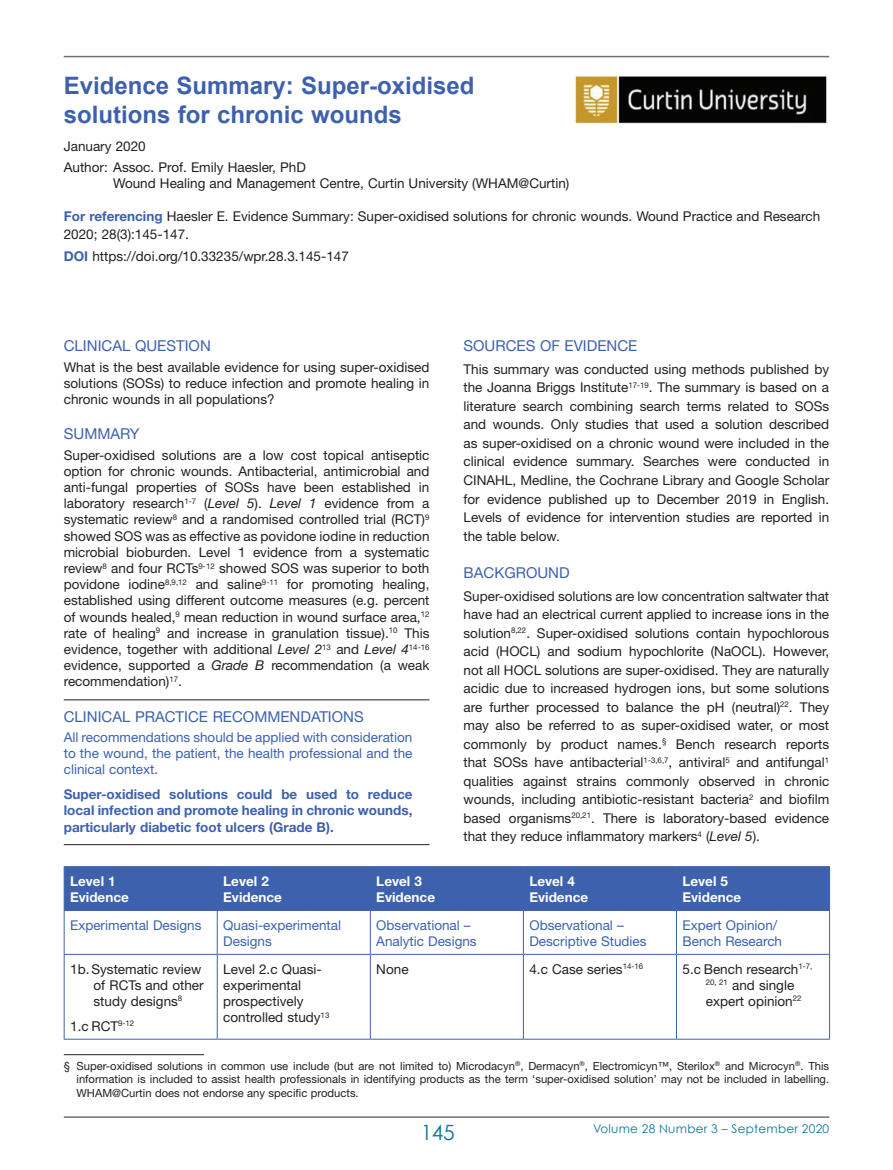
<style>
.page{position:relative;width:893px;height:1170px;background:#fff}
.page>*{position:absolute;margin:0;border:0;box-sizing:border-box;transform-origin:0 0}
.JBI_Title{font:700 24px/28.8px "Arial";color:#3d61ad}
.t1{font:21px "Century Gothic";color:#0c7799}
.WPR_JBI_Heading{font:15px "Helvetica Neue";color:#3d61ad}
.WPR_JBI_Head_-_Rule{font:15px "Helvetica Neue";color:#3d61ad}
.WPR_JBI_body{font:13.5px/16.2px "Helvetica Neue";color:#231f20}
.WP_R_Galley{font:13.5px/18px "Helvetica Neue";color:#231f20}
.WPR_JBI_body-2{font:13.5px/16.2px "Helvetica Neue";color:#3d61ad}
.WPR_JBI_body_-_rule{font:700 13.5px/16.2px "Helvetica Neue";color:#3d61ad;text-align:justify}
.WPR_JBI_Body_-_blue{font:13.5px/16.2px "Helvetica Neue";color:#3d61ad;text-align:justify}
.WPR_JBI_body-3{font:700 13.5px "Helvetica Neue";color:#fff}
.t2{font:12px "Century Gothic";letter-spacing:.02em;color:#0c7799}
.WPR_JBI_References{font:11.25px/13.5px "Helvetica Neue";color:#231f20;text-align:justify}
.s1{font-weight:700;color:#3d61ad}
.s2{font-style:italic}
</style>
<div class="page">
<hr style="left:64px;top:1116px;width:765px;height:1px;background:#707071">
<hr style="left:64px;top:56px;width:765px;height:1px;background:#707071">
<img style="left:575px;top:76px;width:252px;height:48px">
<hr style="left:64px;top:699px;width:365px;height:1px;background:#231f20">
<hr style="left:64px;top:844px;width:365px;height:1px;background:#231f20">
<div style="left:65px;top:867px;width:764px;height:43px;background:#3d61ad"></div>
<hr style="left:64px;top:866px;width:153px;height:1px;background:#3d61ad">
<hr style="left:64px;top:867px;width:1px;height:43px;background:#3d61ad">
<hr style="left:217px;top:866px;width:153px;height:1px;background:#3d61ad">
<hr style="left:217px;top:867px;width:1px;height:43px;background:#3d61ad">
<hr style="left:370px;top:866px;width:153px;height:1px;background:#3d61ad">
<hr style="left:370px;top:867px;width:1px;height:43px;background:#3d61ad">
<hr style="left:523px;top:866px;width:153px;height:1px;background:#3d61ad">
<hr style="left:523px;top:867px;width:1px;height:43px;background:#3d61ad">
<hr style="left:676px;top:866px;width:154px;height:1px;background:#3d61ad">
<hr style="left:676px;top:867px;width:1px;height:43px;background:#3d61ad">
<hr style="left:829px;top:867px;width:1px;height:43px;background:#3d61ad">
<hr style="left:64px;top:910px;width:153px;height:1px;background:#3d61ad">
<hr style="left:64px;top:910px;width:1px;height:43px;background:#3d61ad">
<hr style="left:217px;top:910px;width:153px;height:1px;background:#3d61ad">
<hr style="left:217px;top:910px;width:1px;height:43px;background:#3d61ad">
<hr style="left:370px;top:910px;width:153px;height:1px;background:#3d61ad">
<hr style="left:370px;top:910px;width:1px;height:43px;background:#3d61ad">
<hr style="left:523px;top:910px;width:153px;height:1px;background:#3d61ad">
<hr style="left:523px;top:910px;width:1px;height:43px;background:#3d61ad">
<hr style="left:676px;top:910px;width:154px;height:1px;background:#3d61ad">
<hr style="left:676px;top:910px;width:1px;height:43px;background:#3d61ad">
<hr style="left:829px;top:910px;width:1px;height:43px;background:#3d61ad">
<hr style="left:64px;top:953px;width:153px;height:1px;background:#3d61ad">
<hr style="left:64px;top:954px;width:1px;height:84px;background:#3d61ad">
<hr style="left:217px;top:953px;width:153px;height:1px;background:#3d61ad">
<hr style="left:217px;top:954px;width:1px;height:84px;background:#3d61ad">
<hr style="left:370px;top:953px;width:153px;height:1px;background:#3d61ad">
<hr style="left:370px;top:954px;width:1px;height:84px;background:#3d61ad">
<hr style="left:523px;top:953px;width:153px;height:1px;background:#3d61ad">
<hr style="left:523px;top:954px;width:1px;height:84px;background:#3d61ad">
<hr style="left:676px;top:953px;width:154px;height:1px;background:#3d61ad">
<hr style="left:676px;top:954px;width:1px;height:84px;background:#3d61ad">
<hr style="left:829px;top:954px;width:1px;height:84px;background:#3d61ad">
<hr style="left:64px;top:1038px;width:153px;height:1px;background:#3d61ad">
<hr style="left:217px;top:1038px;width:153px;height:1px;background:#3d61ad">
<hr style="left:370px;top:1038px;width:153px;height:1px;background:#3d61ad">
<hr style="left:523px;top:1038px;width:153px;height:1px;background:#3d61ad">
<hr style="left:676px;top:1038px;width:154px;height:1px;background:#3d61ad">
<hr style="left:64px;top:1054px;width:140px;height:1px;background:#231f20">
<p class="JBI_Title" style="left:64px;top:72px;width:412px">Evidence Summary: Super-oxidised solutions for chronic wounds</p>
<p class="WPR_JBI_body" style="left:64px;top:138px;width:83px">January 2020</p>
<p class="WPR_JBI_body" style="left:113px;top:158px;width:458px;text-indent:-50px">Author: Assoc. Prof. Emily Haesler, PhD<br>Wound Healing and Management Centre, Curtin University (WHAM@Curtin)</p>
<p class="WP_R_Galley" style="left:64px;top:207px;width:758px"><span class="s1">For referencing</span> Haesler E. Evidence Summary: Super-oxidised solutions for chronic wounds. Wound Practice and Research<br>2020; 28(3):145-147.</p>
<p class="WP_R_Galley" style="left:64px;top:247px;width:287px"><span class="s1">DOI</span> https://doi.org/10.33235/wpr.28.3.145-147</p>
<p class="WPR_JBI_Heading" style="left:64px;top:337px;width:149px">CLINICAL QUESTION</p>
<p class="WPR_JBI_body" style="left:64px;top:358px;width:367px;text-align:justify">What is the best available evidence for using super-oxidised solutions (SOSs) to reduce infection and promote healing in chronic wounds in all populations?</p>
<p class="WPR_JBI_Heading" style="left:64px;top:425px;width:77px">SUMMARY</p>
<p class="WPR_JBI_body" style="left:64px;top:446px;width:367px;text-align:justify">Super-oxidised solutions are a low cost topical antiseptic option for chronic wounds. Antibacterial, antimicrobial and anti-fungal properties of SOSs have been established in laboratory research<sup>1-7</sup> (<span class="s2">Level 5</span>). <span class="s2">Level 1</span> evidence from a systematic review<sup>8</sup> and a randomised controlled trial (RCT)<sup>9 </sup>showed SOS was as effective as povidone iodine in reduction microbial bioburden. Level 1 evidence from a systematic review<sup>8</sup> and four RCTs<sup>9-12</sup> showed SOS was superior to both povidone iodine<sup>8,9,12</sup> and saline<sup>9-11</sup> for promoting healing, established using different outcome measures (e.g. percent of wounds healed,<sup>9</sup> mean reduction in wound surface area,<sup>12 </sup>rate of healing<sup>9</sup> and increase in granulation tissue).<sup>10</sup> This evidence, together with additional <span class="s2">Level 2</span><sup>13</sup> and <span class="s2">Level 4</span><sup>14-16 </sup>evidence, supported a <span class="s2">Grade B</span> recommendation (a weak recommendation)<sup>17</sup>.</p>
<p class="WPR_JBI_Head_-_Rule" style="left:64px;top:707px;width:302px">CLINICAL PRACTICE RECOMMENDATIONS</p>
<p class="WPR_JBI_Body_-_blue" style="left:64px;top:728px;width:350px">All recommendations should be applied with consideration to the wound, the patient, the health professional and the clinical context.</p>
<p class="WPR_JBI_body_-_rule" style="left:64px;top:785px;width:350px">Super-oxidised solutions could be used to reduce local infection and promote healing in chronic wounds, particularly diabetic foot ulcers (Grade B).</p>
<p class="WPR_JBI_Heading" style="left:463px;top:337px;width:175px">SOURCES OF EVIDENCE</p>
<p class="WPR_JBI_body" style="left:463px;top:359px;width:367px;line-height:18.5px;text-align:justify">This summary was conducted using methods published by the Joanna Briggs Institute<sup>17-19</sup>. The summary is based on a literature search combining search terms related to SOSs and wounds. Only studies that used a solution described as super-oxidised on a chronic wound were included in the clinical evidence summary. Searches were conducted in CINAHL, Medline, the Cochrane Library and Google Scholar for evidence published up to December 2019 in English.<br>Levels of evidence for intervention studies are reported in the table below.</p>
<p class="WPR_JBI_Heading" style="left:463px;top:563px;width:108px">BACKGROUND</p>
<p class="WPR_JBI_body" style="left:463px;top:586px;width:367px;line-height:18.5px;text-align:justify">Super-oxidised solutions are low concentration saltwater that have had an electrical current applied to increase ions in the solution<sup>8,22</sup>. Super-oxidised solutions contain hypochlorous acid (HOCL) and sodium hypochlorite (NaOCL). However, not all HOCL solutions are super-oxidised. They are naturally acidic due to increased hydrogen ions, but some solutions are further processed to balance the pH (neutral)<sup>22</sup>. They may also be referred to as super-oxidised water, or most commonly by product names.<sup>§</sup> Bench research reports that SOSs have antibacterial<sup>1-3,6,7</sup>, antiviral<sup>5</sup> and antifungal<sup>1 </sup>qualities against strains commonly observed in chronic wounds, including antibiotic-resistant bacteria<sup>2</sup> and biofilm based organisms<sup>20,21</sup>. There is laboratory-based evidence that they reduce inflammatory markers<sup>4</sup> (<span class="s2">Level 5</span>).</p>
<p class="WPR_JBI_body-3" style="left:70px;top:872px;width:47px">Level 1</p>
<p class="WPR_JBI_body-3" style="left:70px;top:888px;width:60px">Evidence</p>
<p class="WPR_JBI_body-3" style="left:223px;top:872px;width:47px">Level 2</p>
<p class="WPR_JBI_body-3" style="left:223px;top:888px;width:60px">Evidence</p>
<p class="WPR_JBI_body-3" style="left:376px;top:872px;width:47px">Level 3</p>
<p class="WPR_JBI_body-3" style="left:376px;top:888px;width:60px">Evidence</p>
<p class="WPR_JBI_body-3" style="left:529px;top:872px;width:47px">Level 4</p>
<p class="WPR_JBI_body-3" style="left:529px;top:888px;width:60px">Evidence</p>
<p class="WPR_JBI_body-3" style="left:682px;top:872px;width:47px">Level 5</p>
<p class="WPR_JBI_body-3" style="left:682px;top:888px;width:60px">Evidence</p>
<p class="WPR_JBI_body-2" style="left:70px;top:916px;width:133px">Experimental Designs</p>
<p class="WPR_JBI_body-2" style="left:223px;top:916px;width:119px">Quasi-experimental<br>Designs</p>
<p class="WPR_JBI_body-2" style="left:376px;top:916px;width:102px">Observational –<br>Analytic Designs</p>
<p class="WPR_JBI_body-2" style="left:529px;top:916px;width:119px">Observational –<br>Descriptive Studies</p>
<p class="WPR_JBI_body-2" style="left:682px;top:916px;width:101px">Expert Opinion/<br>Bench Research</p>
<p class="WPR_JBI_body" style="left:94px;top:960px;width:112px;text-indent:-23px">1b.Systematic review of RCTs and other study designs<sup>8</sup></p>
<p class="WPR_JBI_body" style="left:70px;top:1017px;width:66px">1.c RCT<sup>9-12</sup></p>
<p class="WPR_JBI_body" style="left:223px;top:960px;width:108px">Level 2.c Quasi&shy;experimental prospectively controlled study<sup>13</sup></p>
<p class="WPR_JBI_body" style="left:376px;top:960px;width:34px">None</p>
<p class="WPR_JBI_body" style="left:529px;top:960px;width:115px">4.c Case series<sup>14-16</sup></p>
<p class="WPR_JBI_body" style="left:706px;top:960px;width:108px;text-indent:-23px">5.c Bench research<sup>1-7,<br>20,</sup> <sup>21</sup> and single expert opinion<sup>22</sup></p>
<p class="WPR_JBI_References" style="left:77px;top:1058px;width:754px;text-indent:-13px">§ Super-oxidised solutions in common use include (but are not limited to) Microdacyn<sup>®</sup>, Dermacyn<sup>®</sup>, Electromicyn™, Sterilox<sup>®</sup> and Microcyn<sup>®</sup>. This information is included to assist health professionals in identifying products as the term ‘super-oxidised solution’ may not be included in labelling.<br>WHAM@Curtin does not endorse any specific products.</p>
<h2 class="t1" style="left:421px;top:1119px;width:36px">145</h2>
<p class="t2" style="left:593px;top:1121px;width:238px">Volume 28 Number 3 – September 2020</p>
</div>
